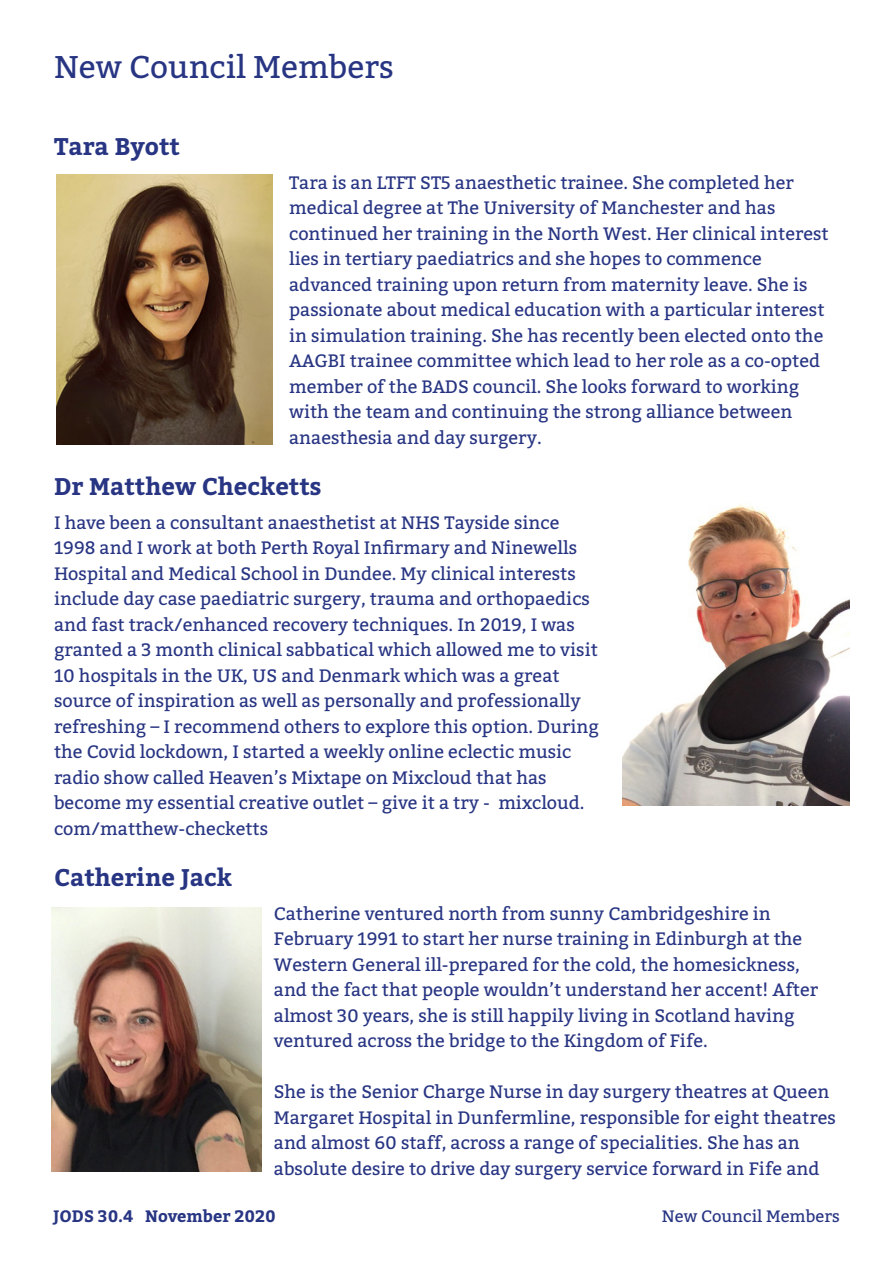
<style>
.page{position:relative;width:893px;height:1263px;background:#fff}
.page>*{position:absolute;margin:0;border:0;box-sizing:border-box;transform-origin:0 0}
.t1{font:31.5px "Bitter";color:#283583}
.t2{font:700 24px "Bitter";color:#283583}
.t3{font:18px/25.5px "Bitter";color:#283583}
.t4{font:700 16.5px "Bitter";color:#283583}
.t5{font:16.5px "Bitter";color:#283583}
</style>
<div class="page">
<img style="left:56px;top:174px;width:216px;height:270px">
<img style="left:623px;top:504px;width:227px;height:302px">
<img style="left:51px;top:908px;width:210px;height:264px">
<h1 class="t1" style="left:54px;top:45px;width:341px">New Council Members</h1>
<h2 class="t2" style="left:54px;top:128px;width:128px">Tara Byott</h2>
<p class="t3" style="left:289px;top:169px;width:541px">Tara is an LTFT ST5 anaesthetic trainee. She completed her medical degree at The University of Manchester and has continued her training in the North West. Her clinical interest lies in tertiary paediatrics and she hopes to commence advanced training upon return from maternity leave. She is passionate about medical education with a particular interest in simulation training. She has recently been elected onto the AAGBI trainee committee which lead to her role as a co-opted member of the BADS council. She looks forward to working with the team and continuing the strong alliance between anaesthesia and day surgery.</p>
<h2 class="t2" style="left:54px;top:468px;width:269px">Dr Matthew Checketts</h2>
<p class="t3" style="left:54px;top:509px;width:546px">I have been a consultant anaesthetist at NHS Tayside since 1998 and I work at both Perth Royal Infirmary and Ninewells Hospital and Medical School in Dundee. My clinical interests include day case paediatric surgery, trauma and orthopaedics and fast track/enhanced recovery techniques. In 2019, I was granted a 3 month clinical sabbatical which allowed me to visit 10 hospitals in the UK, US and Denmark which was a great source of inspiration as well as personally and professionally refreshing – I recommend others to explore this option. During the Covid lockdown, I started a weekly online eclectic music radio show called Heaven’s Mixtape on Mixcloud that has become my essential creative outlet – give it a try - mixcloud. com/matthew-checketts</p>
<h2 class="t2" style="left:54px;top:859px;width:180px">Catherine Jack</h2>
<p class="t3" style="left:274px;top:900px;width:546px">Catherine ventured north from sunny Cambridgeshire in February 1991 to start her nurse training in Edinburgh at the Western General ill-prepared for the cold, the homesickness, and the fact that people wouldn’t understand her accent! After almost 30 years, she is still happily living in Scotland having ventured across the bridge to the Kingdom of Fife.</p>
<p class="t3" style="left:274px;top:1079px;width:563px">She is the Senior Charge Nurse in day surgery theatres at Queen Margaret Hospital in Dunfermline, responsible for eight theatres and almost 60 staff, across a range of specialities. She has an absolute desire to drive day surgery service forward in Fife and</p>
<p class="t4" style="left:53px;top:1203px;width:224px">JODS 30.4 November 2020</p>
<p class="t5" style="left:662px;top:1204px;width:180px">New Council Members</p>
</div>
